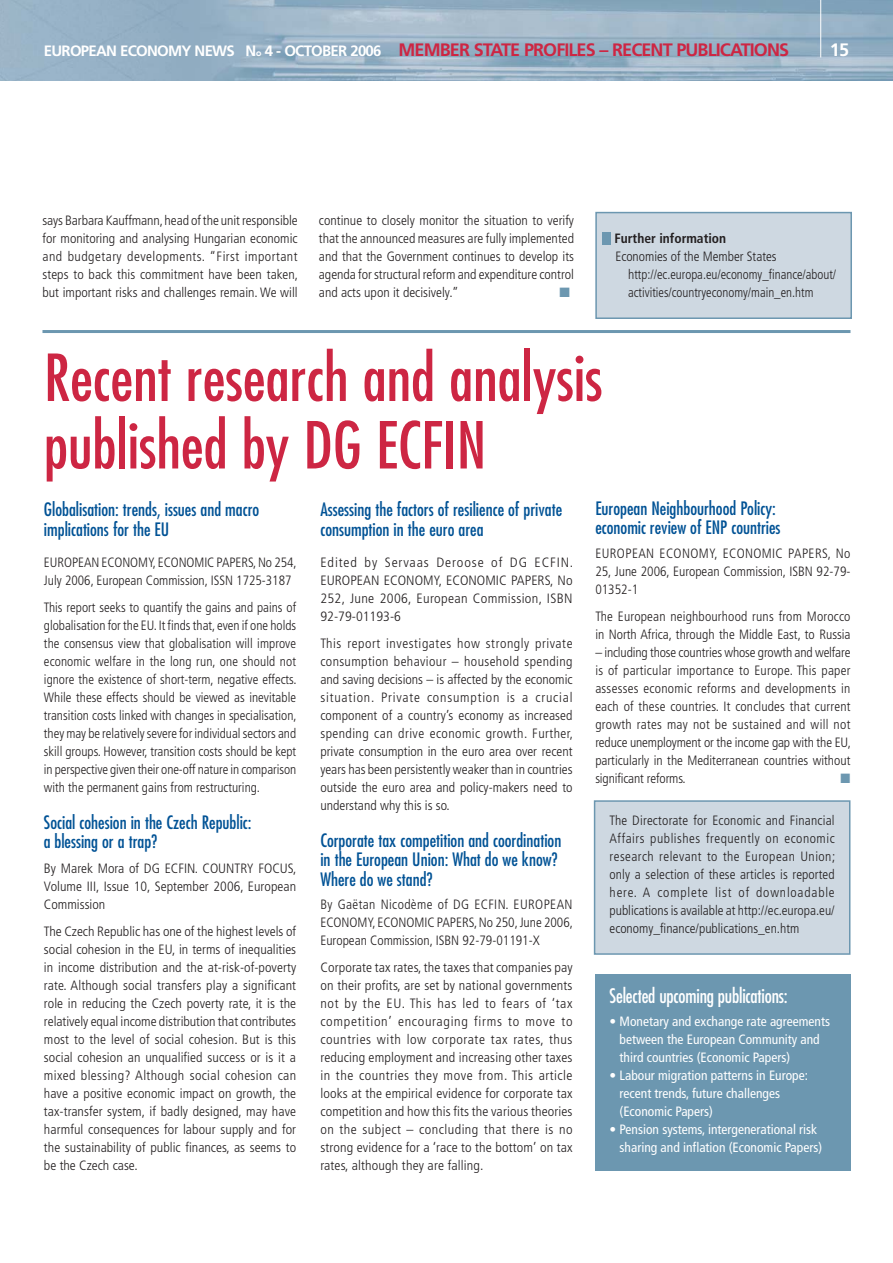
<style>
.page{position:relative;width:893px;height:1263px;background:#fff}
.page>*{position:absolute;margin:0;border:0;box-sizing:border-box;transform-origin:0 0}
.t1{font:condensed 63px/67.5px "Futura";color:#cd2643}
.t2{font:condensed 19.5px "Futura";letter-spacing:-.01em;color:#fff}
.t3{font:condensed 18px/19.5px "Futura";color:#005295}
.t4{font:700 18px "Frutiger";letter-spacing:-.05em;color:#cd2643}
.t5{font:700 18px "Frutiger";color:#fff}
.t6{font:300 condensed 13.5px/18px "Frutiger";color:#231f20;text-align:justify}
.t7{font:300 condensed 13.5px/18px "Frutiger";color:#231f20;text-align:justify;scale:1.04 1}
.t8{font:condensed 13.5px/18px "Frutiger";color:#fff}
.t9{font:300 condensed 13.5px/18px "Frutiger";color:#231f20;text-align:justify;scale:1.05 1}
.t10{font:700 condensed 13.5px "Frutiger";color:#231f20}
.t11{font:13.5px "Zapf Dingbats";color:#6c97b0}
.t12{font:13.5px "Zapf Dingbats";color:#6c97b0;scale:.96 1}
.s1{font-size:15px;color:#fff}
</style>
<div class="page">
<hr style="left:42px;top:330px;width:808px;height:3px;background:#6c97b0">
<div style="left:596px;top:213px;width:255px;height:105px;background:#ced8e1"></div>
<div style="left:602px;top:232px;width:9px;height:13px;background:#6c97b0"></div>
<div style="left:595px;top:212px;width:257px;height:107px;border:2px solid #6c97b0"></div>
<div style="left:595px;top:974px;width:255px;height:196px;background:#6c97b0"></div>
<div style="left:594px;top:801px;width:256px;height:153px;background:#ced8e1"></div>
<div style="left:594px;top:800px;width:256px;height:155px;border:2px solid #6c97b0"></div>
<h3 class="t4" style="left:44px;top:42px;width:746px"><span class="s1">EUROPEAN ECONOMY NEWS N</span><sub>°</sub> <span class="s1">4 - OCTOBER 2006</span> MEMBER STATE PROFILES – RECENT PUBLICATIONS</h3>
<h3 class="t5" style="left:830px;top:42px;width:21px">15</h3>
<p class="t6" style="left:42px;top:212px;width:257px">says Barbara Kauffmann, head of the unit responsible for monitoring and analysing Hungarian economic and budgetary developments. “First important steps to back this commitment have been taken, but important risks and challenges remain. We will</p>
<p class="t6" style="left:319px;top:212px;width:257px">continue to closely monitor the situation to verify that the announced measures are fully implemented and that the Government continues to develop its agenda for structural reform and expenditure control and acts upon it decisively.”</p>
<p class="t11" style="left:559px;top:286px;width:12px">■</p>
<p class="t10" style="left:614px;top:233px;width:113px">Further information</p>
<p class="t6" style="left:628px;top:248px;width:210px;text-align:left;text-indent:-13px">Economies of the Member States http://ec.europa.eu/economy_finance/about/ activities/countryeconomy/main_en.htm</p>
<h1 class="t1" style="left:44px;top:349px;width:560px">Recent research and analysis published by DG ECFIN</h1>
<h3 class="t3" style="left:44px;top:501px;width:217px">Globalisation: trends, issues and macro implications for the EU</h3>
<p class="t6" style="left:44px;top:554px;width:254px">EUROPEAN ECONOMY, ECONOMIC PAPERS, No 254,<br>July 2006, European Commission, ISSN 1725-3187</p>
<p class="t6" style="left:44px;top:599px;width:254px">This report seeks to quantify the gains and pains of globalisation for the EU. It finds that, even if one holds the consensus view that globalisation will improve economic welfare in the long run, one should not ignore the existence of short-term, negative effects.<br>While these effects should be viewed as inevitable transition costs linked with changes in specialisation, they may be relatively severe for individual sectors and skill groups. However, transition costs should be kept in perspective given their one-off nature in comparison with the permanent gains from restructuring.</p>
<h3 class="t3" style="left:44px;top:814px;width:209px">Social cohesion in the Czech Republic: a blessing or a trap?</h3>
<p class="t6" style="left:44px;top:860px;width:254px">By Marek Mora of DG ECFIN. COUNTRY FOCUS, Volume III, Issue 10, September 2006, European Commission</p>
<p class="t6" style="left:44px;top:923px;width:254px">The Czech Republic has one of the highest levels of social cohesion in the EU, in terms of inequalities in income distribution and the at-risk-of-poverty rate. Although social transfers play a significant role in reducing the Czech poverty rate, it is the relatively equal income distribution that contributes most to the level of social cohesion. But is this social cohesion an unqualified success or is it a mixed blessing? Although social cohesion can have a positive economic impact on growth, the tax-transfer system, if badly designed, may have harmful consequences for labour supply and for the sustainability of public finances, as seems to be the Czech case.</p>
<h3 class="t3" style="left:320px;top:501px;width:243px">Assessing the factors of resilience of private consumption in the euro area</h3>
<p class="t9" style="left:320px;top:554px;width:242px">Edited by Servaas Deroose of DG ECFIN.<br>EUROPEAN ECONOMY, ECONOMIC PAPERS, No 252, June 2006, European Commission, ISBN 92-79-01193-6</p>
<p class="t6" style="left:320px;top:635px;width:254px">This report investigates how strongly private consumption behaviour – household spending and saving decisions – is affected by the economic situation. Private consumption is a crucial component of a country’s economy as increased spending can drive economic growth. Further, private consumption in the euro area over recent years has been persistently weaker than in countries outside the euro area and policy-makers need to understand why this is so.</p>
<h3 class="t3" style="left:320px;top:832px;width:242px">Corporate tax competition and coordination in the European Union: What do we know?<br>Where do we stand?</h3>
<p class="t6" style="left:320px;top:896px;width:254px">By Gaëtan Nicodème of DG ECFIN. EUROPEAN ECONOMY, ECONOMIC PAPERS, No 250, June 2006, European Commission, ISBN 92-79-01191-X</p>
<p class="t7" style="left:320px;top:959px;width:244px">Corporate tax rates, the taxes that companies pay on their profits, are set by national governments not by the EU. This has led to fears of ‘tax competition’ encouraging firms to move to countries with low corporate tax rates, thus reducing employment and increasing other taxes in the countries they move from. This article looks at the empirical evidence for corporate tax competition and how this fits the various theories on the subject – concluding that there is no strong evidence for a ‘race to the bottom’ on tax rates, although they are falling.</p>
<h3 class="t3" style="left:595px;top:500px;width:187px">European Neighbourhood Policy: economic review of ENP countries</h3>
<p class="t6" style="left:595px;top:545px;width:257px">EUROPEAN ECONOMY, ECONOMIC PAPERS, No 25, June 2006, European Commission, ISBN 92-79- 01352-1</p>
<p class="t6" style="left:595px;top:608px;width:257px">The European neighbourhood runs from Morocco in North Africa, through the Middle East, to Russia</p>
<p class="t6" style="left:595px;top:644px;width:257px">– including those countries whose growth and welfare is of particular importance to Europe. This paper assesses economic reforms and developments in each of these countries. It concludes that current growth rates may not be sustained and will not reduce unemployment or the income gap with the EU, particularly in the Mediterranean countries without significant reforms.</p>
<p class="t12" style="left:840px;top:772px;width:12px">■</p>
<p class="t6" style="left:609px;top:812px;width:227px">The Directorate for Economic and Financial Affairs publishes frequently on economic research relevant to the European Union; only a selection of these articles is reported here. A complete list of downloadable publications is available at http://ec.europa.eu/ economy_finance/publications_en.htm</p>
<h2 class="t2" style="left:609px;top:986px;width:180px">Selected upcoming publications:</h2>
<p class="t8" style="left:619px;top:1013px;width:212px;text-indent:-10px">• Monetary and exchange rate agreements between the European Community and third countries (Economic Papers)</p>
<p class="t8" style="left:619px;top:1067px;width:190px;text-indent:-10px">• Labour migration patterns in Europe: recent trends, future challenges (Economic Papers)</p>
<p class="t8" style="left:619px;top:1121px;width:204px;text-indent:-10px">• Pension systems, intergenerational risk sharing and inflation (Economic Papers)</p>
</div>
